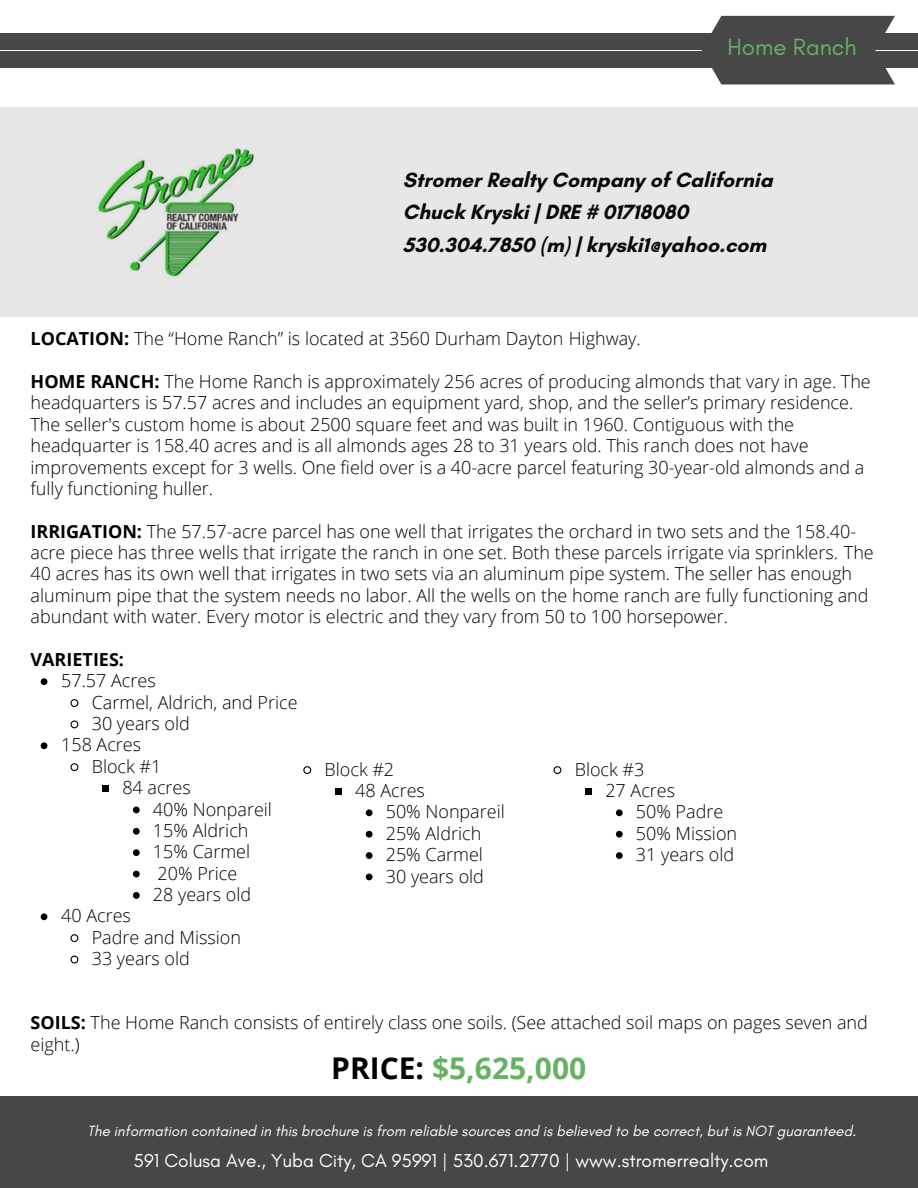
<style>
.page{position:relative;width:918px;height:1188px;background:#fff}
.page>*{position:absolute;margin:0;border:0;box-sizing:border-box;transform-origin:0 0}
.t1{font:700 30px "Open Sans";color:#67b164}
.t2{font:24px "Glacial Indifference";color:#67b164}
.t3{font:700 21px/32.7px "Glacial Indifference";color:#000}
.t4{font:19.05px "Glacial Indifference";color:#fff}
.t5{font:300 18px/21.3px "Open Sans";color:#000}
.t6{font:700 18px "Open Sans";color:#000}
.t7{font:italic 15px "Glacial Indifference";color:#fff}
.s1{font-weight:700}
.s2{color:#000}
</style>
<div class="page">
<div style="left:0;top:1096px;width:918px;height:92px;background:#474747"></div>
<div style="left:0;top:51px;width:918px;height:16px;background:#474747"></div>
<div style="left:0;top:33px;width:918px;height:16px;background:#474747"></div>
<div style="left:702px;top:16px;width:193px;height:68px;background:#474747"></div>
<svg style="left:41px;top:678px;width:6px;height:7px"></svg>
<svg style="left:70px;top:699px;width:9px;height:8px"></svg>
<svg style="left:70px;top:720px;width:9px;height:9px"></svg>
<svg style="left:41px;top:742px;width:6px;height:7px"></svg>
<svg style="left:70px;top:763px;width:9px;height:9px"></svg>
<div style="left:103px;top:785px;width:6px;height:7px;background:#000"></div>
<svg style="left:133px;top:807px;width:7px;height:6px"></svg>
<svg style="left:133px;top:828px;width:7px;height:7px"></svg>
<svg style="left:133px;top:849px;width:7px;height:7px"></svg>
<svg style="left:133px;top:871px;width:7px;height:6px"></svg>
<svg style="left:133px;top:892px;width:7px;height:7px"></svg>
<svg style="left:41px;top:913px;width:6px;height:7px"></svg>
<svg style="left:70px;top:934px;width:9px;height:9px"></svg>
<svg style="left:70px;top:955px;width:9px;height:9px"></svg>
<svg style="left:303px;top:766px;width:9px;height:8px"></svg>
<div style="left:335px;top:788px;width:7px;height:7px;background:#000"></div>
<svg style="left:366px;top:809px;width:7px;height:7px"></svg>
<svg style="left:366px;top:831px;width:7px;height:7px"></svg>
<svg style="left:366px;top:852px;width:7px;height:7px"></svg>
<svg style="left:366px;top:874px;width:7px;height:6px"></svg>
<svg style="left:553px;top:766px;width:9px;height:8px"></svg>
<div style="left:586px;top:788px;width:6px;height:7px;background:#000"></div>
<svg style="left:616px;top:809px;width:7px;height:7px"></svg>
<svg style="left:616px;top:831px;width:7px;height:7px"></svg>
<svg style="left:616px;top:852px;width:7px;height:7px"></svg>
<div style="left:0;top:107px;width:918px;height:209px;background:#e7e7e7"></div>
<h6 class="t2" style="left:728px;top:33px;width:131px">Home Ranch</h6>
<h1 class="t3" style="left:403px;top:163px;width:371px">Stromer Realty Company of California<br>Chuck Kryski | DRE # 01718080<br>530.304.7850 (m) | kryski1@yahoo.com</h1>
<h2 class="t5" style="left:31px;top:328px;width:612px"><span class="s1">LOCATION:</span> The “Home Ranch” is located at 3560 Durham Dayton Highway.</h2>
<p class="t5" style="left:31px;top:370px;width:842px"><span class="s1">HOME RANCH:</span> The Home Ranch is approximately 256 acres of producing almonds that vary in age. The headquarters is 57.57 acres and includes an equipment yard, shop, and the seller’s primary residence.<br>The seller's custom home is about 2500 square feet and was built in 1960. Contiguous with the headquarter is 158.40 acres and is all almonds ages 28 to 31 years old. This ranch does not have improvements except for 3 wells. One field over is a 40-acre parcel featuring 30-year-old almonds and a fully functioning huller.</p>
<h3 class="t5" style="left:31px;top:520px;width:845px"><span class="s1">IRRIGATION:</span> The 57.57-acre parcel has one well that irrigates the orchard in two sets and the 158.40- acre piece has three wells that irrigate the ranch in one set. Both these parcels irrigate via sprinklers. The 40 acres has its own well that irrigates in two sets via an aluminum pipe system. The seller has enough aluminum pipe that the system needs no labor. All the wells on the home ranch are fully functioning and abundant with water. Every motor is electric and they vary from 50 to 100 horsepower.</h3>
<h6 class="t6" style="left:31px;top:647px;width:95px">VARIETIES:</h6>
<h6 class="t5" style="left:61px;top:670px;width:96px">57.57 Acres</h6>
<h6 class="t5" style="left:92px;top:691px;width:207px">Carmel, Aldrich, and Price</h6>
<h5 class="t5" style="left:92px;top:712px;width:100px">30 years old</h5>
<h6 class="t5" style="left:61px;top:734px;width:82px">158 Acres</h6>
<h6 class="t5" style="left:92px;top:755px;width:71px">Block #1</h6>
<h6 class="t5" style="left:122px;top:777px;width:70px">84 acres</h6>
<h6 class="t5" style="left:153px;top:798px;width:121px">40% Nonpareil</h6>
<h6 class="t5" style="left:153px;top:819px;width:97px">15% Aldrich</h6>
<h6 class="t5" style="left:153px;top:841px;width:99px">15% Carmel</h6>
<h6 class="t5" style="left:158px;top:862px;width:81px">20% Price</h6>
<h6 class="t5" style="left:153px;top:883px;width:100px">28 years old</h6>
<h6 class="t5" style="left:61px;top:905px;width:71px">40 Acres</h6>
<h6 class="t5" style="left:92px;top:926px;width:151px">Padre and Mission</h6>
<h6 class="t5" style="left:92px;top:948px;width:100px">33 years old</h6>
<h6 class="t5" style="left:325px;top:758px;width:71px">Block #2</h6>
<h6 class="t5" style="left:355px;top:779px;width:71px">48 Acres</h6>
<h6 class="t5" style="left:386px;top:801px;width:121px">50% Nonpareil</h6>
<h6 class="t5" style="left:386px;top:822px;width:97px">25% Aldrich</h6>
<h6 class="t5" style="left:386px;top:844px;width:99px">25% Carmel</h6>
<h6 class="t5" style="left:386px;top:865px;width:100px">30 years old</h6>
<h6 class="t5" style="left:575px;top:758px;width:71px">Block #3</h6>
<h6 class="t5" style="left:605px;top:779px;width:71px">27 Acres</h6>
<h6 class="t5" style="left:636px;top:801px;width:89px">50% Padre</h6>
<h6 class="t5" style="left:636px;top:822px;width:103px">50% Mission</h6>
<h6 class="t5" style="left:636px;top:844px;width:100px">31 years old</h6>
<h6 class="t5" style="left:31px;top:1012px;width:839px"><span class="s1">SOILS:</span> The Home Ranch consists of entirely class one soils. (See attached soil maps on pages seven and eight.)</h6>
<h4 class="t1" style="left:331px;top:1047px;width:256px"><span class="s2">PRICE:</span> $5,625,000</h4>
<h6 class="t7" style="left:87px;top:1122px;width:770px">The information contained in this brochure is from reliable sources and is believed to be correct, but is NOT guaranteed.</h6>
<h6 class="t4" style="left:134px;top:1149px;width:636px">591 Colusa Ave., Yuba City, CA 95991 | 530.671.2770 | www.stromerrealty.com</h6>
</div>
